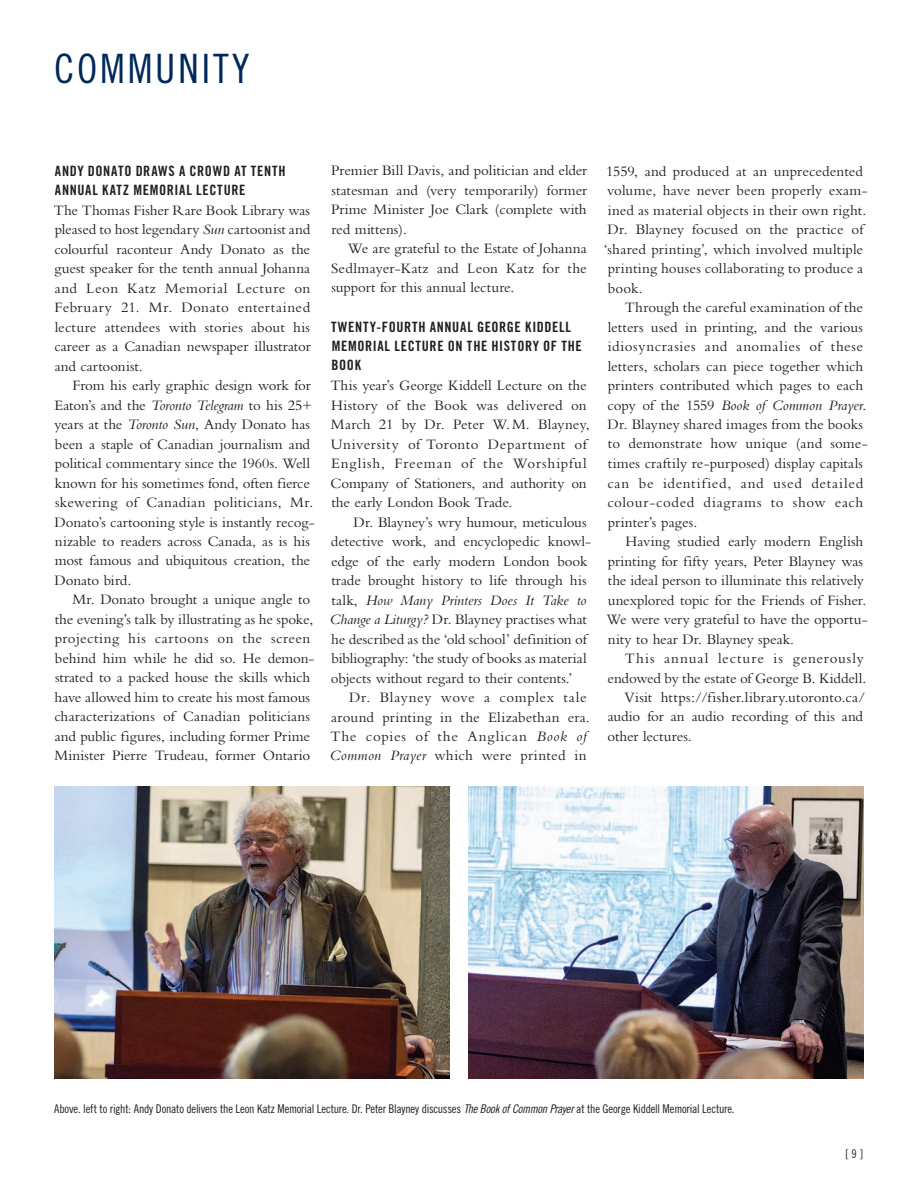
<style>
.page{position:relative;width:918px;height:1188px;background:#fff}
.page>*{position:absolute;margin:0;border:0;box-sizing:border-box;transform-origin:0 0}
.t1{font:40.5px "Trade Gothic LT Std Cn 18";letter-spacing:.07em;color:#00285b}
.t2{font:15px/19.5px "Bembo";letter-spacing:.005em;color:#231f20}
.t3{font:15px/19.5px "Bembo";letter-spacing:.035em;color:#231f20}
.t4{font:15px "Bembo";letter-spacing:.065em;color:#231f20}
.t5{font:14.25px/19.5px "Trade Gothic LT Std Bd Cn 20";letter-spacing:.045em;color:#231f20}
.t6{font:12px "Trade Gothic LT Std Cn 18";letter-spacing:-.015em;color:#231f20}
.s1{font-style:italic}
.s2{font-family:"Trade Gothic LT Std Cn 18 Obl"}
</style>
<div class="page">
<img style="left:54px;top:786px;width:396px;height:292px">
<img style="left:468px;top:786px;width:396px;height:292px">
<h1 class="t1" style="left:54px;top:45px;width:197px">COMMUNITY</h1>
<p class="t5" style="left:55px;top:161px;width:232px">ANDY DONATO DRAWS A CROWD AT TENTH<br>ANNUAL KATZ MEMORIAL LECTURE</p>
<p class="t2" style="left:54px;top:200px;width:258px;text-align:justify">The Thomas Fisher Rare Book Library was pleased to host legendary <span class="s1">Sun</span> cartoonist and colourful raconteur Andy Donato as the guest speaker for the tenth annual Johanna and Leon Katz Memorial Lecture on February 21<span class="s1">.</span> Mr. Donato entertained lecture attendees with stories about his career as a Canadian newspaper illustrator and cartoonist.</p>
<p class="t2" style="left:54px;top:375px;width:262px;text-indent:18px">From his early graphic design work for Eaton’s and the <span class="s1">Toronto Telegram</span> to his 25+ years at the <span class="s1">Toronto Sun</span>, Andy Donato has been a staple of Canadian journalism and political commentary since the 1960s. Well known for his sometimes fond, often fierce skewering of Canadian politicians, Mr.<br>Donato’s cartooning style is instantly recog&shy;nizable to readers across Canada, as is his most famous and ubiquitous creation, the Donato bird.</p>
<p class="t2" style="left:54px;top:590px;width:262px;text-indent:18px">Mr. Donato brought a unique angle to the evening’s talk by illustrating as he spoke, projecting his cartoons on the screen behind him while he did so. He demon&shy;strated to a packed house the skills which have allowed him to create his most famous characterizations of Canadian politicians and public figures, including former Prime Minister Pierre Trudeau, former Ontario</p>
<p class="t2" style="left:331px;top:161px;width:258px;text-align:justify">Premier Bill Davis, and politician and elder statesman and (very temporarily) former Prime Minister Joe Clark (complete with red mittens).</p>
<p class="t2" style="left:331px;top:239px;width:257px;text-align:justify;text-indent:17px">We are grateful to the Estate of Johanna Sedlmayer-Katz and Leon Katz for the support for this annual lecture.</p>
<p class="t5" style="left:331px;top:317px;width:252px">TWENTY-FOURTH ANNUAL GEORGE KIDDELL<br>MEMORIAL LECTURE ON THE HISTORY OF THE<br>BOOK</p>
<p class="t2" style="left:330px;top:375px;width:261px">This year’s George Kiddell Lecture on the History of the Book was delivered on March 21 by Dr. Peter W.M. Blayney, University of Toronto Department of English, Freeman of the Worshipful Company of Stationers, and authority on the early London Book Trade.</p>
<p class="t2" style="left:329px;top:512px;width:263px;text-indent:24px">Dr. Blayney’s wry humour, meticulous detective work, and encyclopedic knowl&shy;edge of the early modern London book trade brought history to life through his talk, <span class="s1">How Many Printers Does It Take to Change a Liturgy?</span> Dr. Blayney practises what he described as the ‘old school’ definition of bibliography: ‘the study of books as material objects without regard to their contents.’</p>
<p class="t3" style="left:329px;top:687px;width:262px;text-indent:20px">Dr. Blayney wove a complex tale around printing in the Elizabethan era.<br>The copies of the Anglican <span class="s1">Book of Common Prayer</span> which were printed in</p>
<p class="t2" style="left:604px;top:161px;width:265px">1559, and produced at an unprecedented volume, have never been properly exam&shy;ined as material objects in their own right.<br>Dr. Blayney focused on the practice of ‘shared printing’, which involved multiple printing houses collaborating to produce a book.</p>
<p class="t2" style="left:607px;top:297px;width:262px;text-indent:18px">Through the careful examination of the letters used in printing, and the various idiosyncrasies and anomalies of these letters, scholars can piece together which printers contributed which pages to each copy of the 1559 <span class="s1">Book of Common Prayer</span>.<br>Dr. Blayney shared images from the books to demonstrate how unique (and some&shy;times craftily re-purposed) display capitals can be identified, and used detailed colour-coded diagrams to show each printer’s pages.</p>
<p class="t2" style="left:606px;top:531px;width:263px;text-indent:19px">Having studied early modern English printing for fifty years, Peter Blayney was the ideal person to illuminate this relatively unexplored topic for the Friends of Fisher.<br>We were very grateful to have the opportu&shy;nity to hear Dr. Blayney speak.</p>
<p class="t4" style="left:625px;top:650px;width:241px">This annual lecture is generously</p>
<p class="t2" style="left:608px;top:668px;width:260px">endowed by the estate of George B. Kiddell.</p>
<p class="t2" style="left:625px;top:687px;width:242px">Visit https://fisher.library.utoronto.ca/</p>
<p class="t2" style="left:608px;top:707px;width:257px">audio for an audio recording of this and</p>
<p class="t2" style="left:607px;top:726px;width:86px">other lectures.</p>
<p class="t6" style="left:54px;top:1101px;width:682px">Above. left to right: Andy Donato delivers the Leon Katz Memorial Lecture. Dr. Peter Blayney discusses <span class="s2">The Book of Common Prayer</span> at the George Kiddell Memorial Lecture.</p>
<p class="t6" style="left:845px;top:1147px;width:19px">[ 9 ]</p>
</div>
